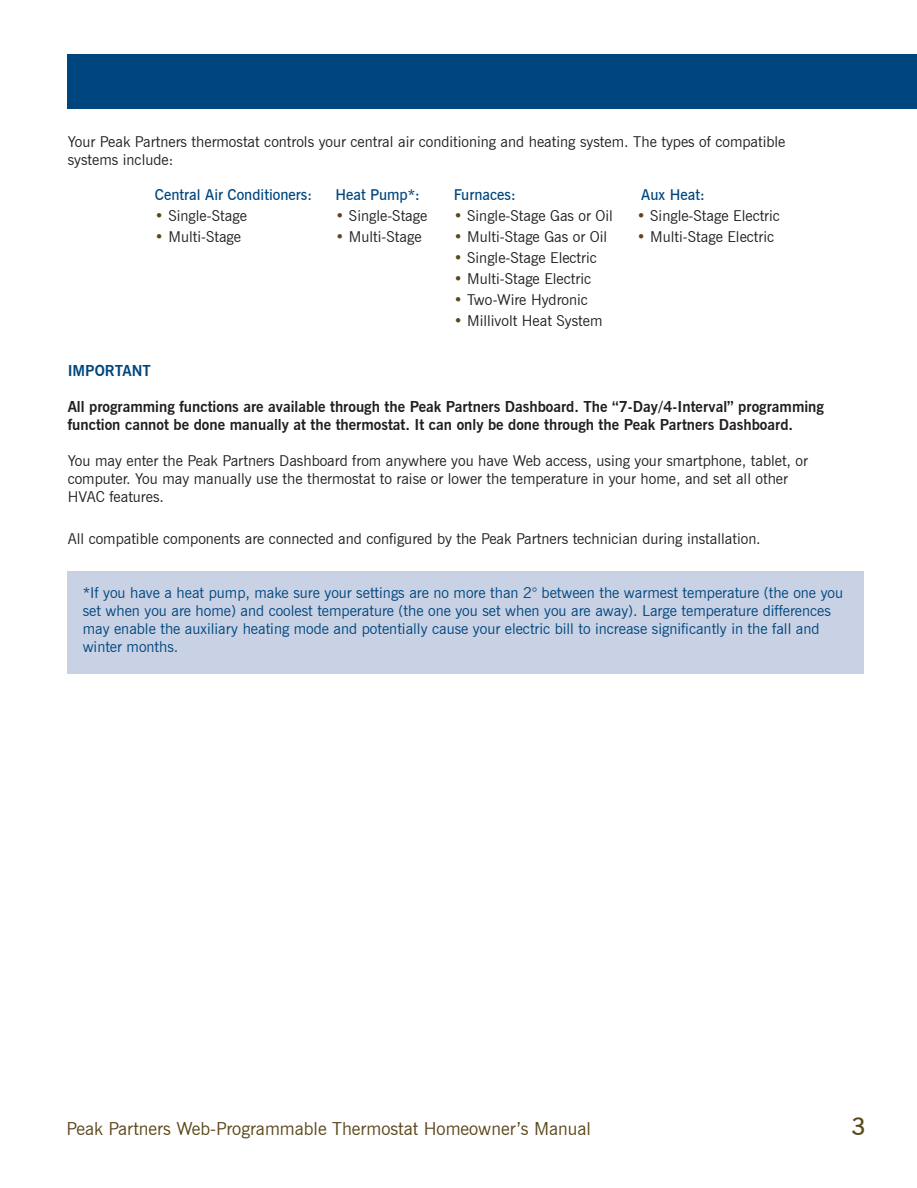
<style>
.page{position:relative;width:917px;height:1188px;background:#fff}
.page>*{position:absolute;margin:0;border:0;box-sizing:border-box;transform-origin:0 0}
.t1{font:600 24px "News Gothic BT";color:#5a471a}
.t2{font:18px "News Gothic BT";color:#5a471a}
.t3{font:15px/18px "News Gothic BT";color:#231f20}
.t4{font:15px/18px "News Gothic BT";color:#00467e}
.t5{font:700 15px/18px "News Gothic BT";color:#231f20}
.t6{font:600 15px "News Gothic BT";color:#00467e}
.t7{font:700 15px "News Gothic BT";color:#00467e}
.s1{color:#5a471a}
</style>
<div class="page">
<div style="left:68px;top:55px;width:849px;height:54px;background:#00467e"></div>
<div style="left:68px;top:571px;width:796px;height:103px;background:#c9d2e4"></div>
<p class="t3" style="left:68px;top:133px;width:719px">Your Peak Partners thermostat controls your central air conditioning and heating system. The types of compatible systems include:</p>
<p class="t6" style="left:155px;top:185px;width:159px">Central Air Conditioners:</p>
<p class="t3" style="left:155px;top:206px;width:93px"><span class="s1">•</span> Single-Stage</p>
<p class="t3" style="left:155px;top:227px;width:88px"><span class="s1">•</span> Multi-Stage</p>
<p class="t6" style="left:335px;top:185px;width:86px">Heat Pump*:</p>
<p class="t3" style="left:335px;top:206px;width:93px"><span class="s1">•</span> Single-Stage</p>
<p class="t3" style="left:335px;top:227px;width:88px"><span class="s1">•</span> Multi-Stage</p>
<p class="t6" style="left:454px;top:185px;width:64px">Furnaces:</p>
<p class="t3" style="left:454px;top:206px;width:161px"><span class="s1">•</span> Single-Stage Gas or Oil</p>
<p class="t3" style="left:454px;top:227px;width:155px"><span class="s1">•</span> Multi-Stage Gas or Oil</p>
<p class="t3" style="left:454px;top:248px;width:145px"><span class="s1">•</span> Single-Stage Electric</p>
<p class="t3" style="left:454px;top:269px;width:139px"><span class="s1">•</span> Multi-Stage Electric</p>
<p class="t3" style="left:454px;top:290px;width:136px"><span class="s1">•</span> Two-Wire Hydronic</p>
<p class="t3" style="left:454px;top:311px;width:150px"><span class="s1">•</span> Millivolt Heat System</p>
<p class="t6" style="left:641px;top:185px;width:65px">Aux Heat:</p>
<p class="t3" style="left:637px;top:206px;width:145px"><span class="s1">•</span> Single-Stage Electric</p>
<p class="t3" style="left:637px;top:227px;width:139px"><span class="s1">•</span> Multi-Stage Electric</p>
<p class="t7" style="left:68px;top:361px;width:85px">IMPORTANT</p>
<p class="t5" style="left:68px;top:397px;width:758px">All programming functions are available through the Peak Partners Dashboard. The “7-Day/4-Interval” programming function cannot be done manually at the thermostat. It can only be done through the Peak Partners Dashboard.</p>
<p class="t3" style="left:68px;top:451px;width:742px">You may enter the Peak Partners Dashboard from anywhere you have Web access, using your smartphone, tablet, or computer. You may manually use the thermostat to raise or lower the temperature in your home, and set all other<br>HVAC features.</p>
<p class="t3" style="left:68px;top:529px;width:694px">All compatible components are connected and configured by the Peak Partners technician during installation.</p>
<p class="t4" style="left:83px;top:583px;width:762px">*If you have a heat pump, make sure your settings are no more than 2° between the warmest temperature (the one you set when you are home) and coolest temperature (the one you set when you are away). Large temperature differences may enable the auxiliary heating mode and potentially cause your electric bill to increase significantly in the fall and winter months.</p>
<p class="t2" style="left:66px;top:1118px;width:526px">Peak Partners Web-Programmable Thermostat Homeowner’s Manual</p>
<h1 class="t1" style="left:852px;top:1112px;width:16px">3</h1>
</div>
